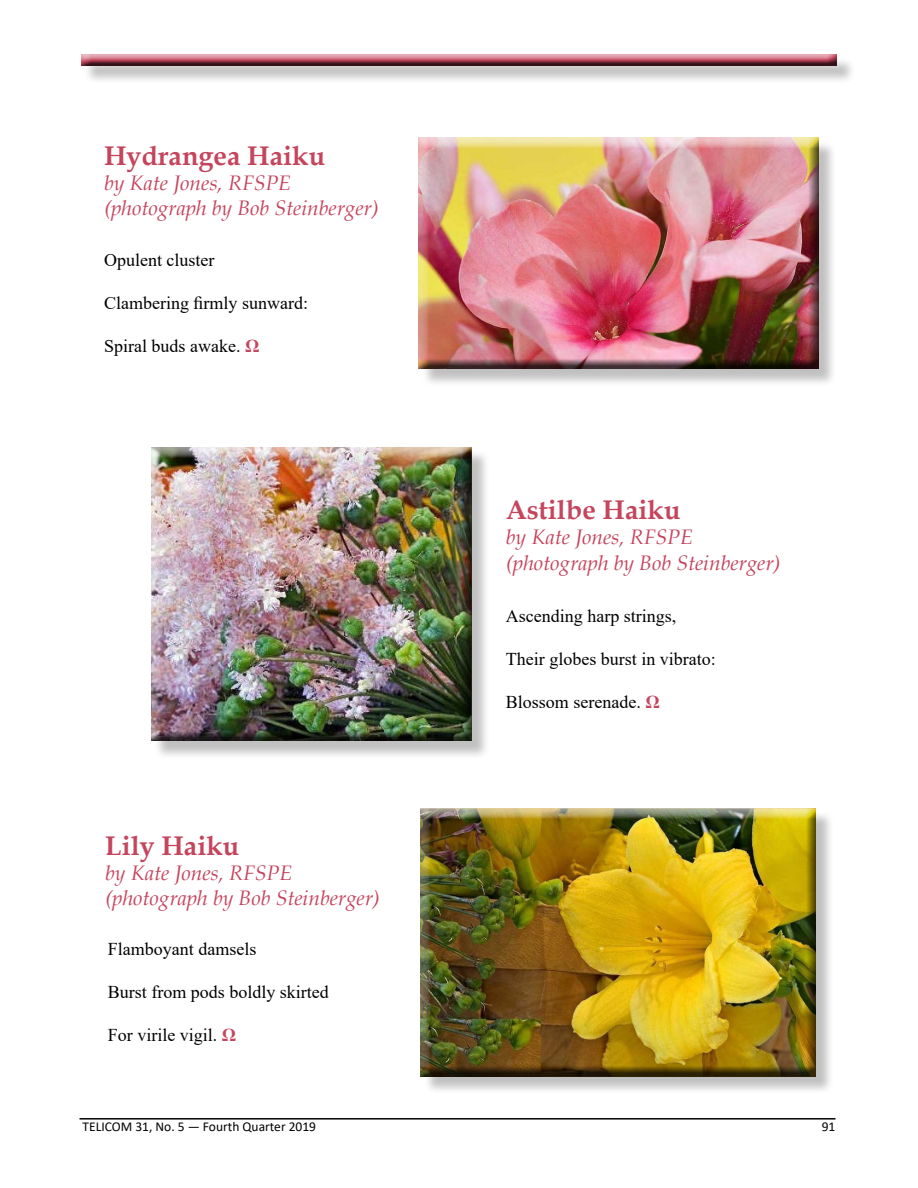
<style>
.page{position:relative;width:918px;height:1188px;background:#fff}
.page>*{position:absolute;margin:0;border:0;box-sizing:border-box;transform-origin:0 0}
.t1{font:700 27px "Book Antiqua";color:#c5455d}
.t2{font:italic 21px/25.2px "Book Antiqua";color:#c5455d}
.t3{font:18px "Times New Roman";color:#000}
.t4{font:13.5px "Calibri";color:#000}
.s1{font-weight:700;color:#c5455d}
</style>
<div class="page">
<hr style="left:80px;top:1118px;width:756px;height:2px;background:#000">
<div style="left:83px;top:56px;width:772px;height:29px;background:#000;opacity:.25"></div>
<div style="left:80px;top:54px;width:758px;height:14px;background:#000;opacity:.75"></div>
<div style="left:153px;top:449px;width:337px;height:310px;background:#000;opacity:.25"></div>
<div style="left:149px;top:447px;width:322px;height:295px;background:#000;opacity:.75"></div>
<div style="left:423px;top:811px;width:411px;height:284px;background:#000;opacity:.25"></div>
<div style="left:418px;top:809px;width:399px;height:268px;background:#000;opacity:.75"></div>
<div style="left:421px;top:140px;width:416px;height:247px;background:#000;opacity:.25"></div>
<div style="left:416px;top:138px;width:402px;height:231px;background:#000;opacity:.75"></div>
<h1 class="t1" style="left:104px;top:137px;width:223px">Hydrangea Haiku</h1>
<p class="t2" style="left:104px;top:170px;width:276px">by Kate Jones, RFSPE (photograph by Bob Steinberger)</p>
<p class="t3" style="left:104px;top:247px;width:112px">Opulent cluster</p>
<p class="t3" style="left:104px;top:290px;width:205px">Clambering firmly sunward:</p>
<p class="t3" style="left:104px;top:333px;width:157px">Spiral buds awake. <span class="s1">Ω</span></p>
<h1 class="t1" style="left:105px;top:827px;width:136px">Lily Haiku</h1>
<p class="t2" style="left:105px;top:859px;width:276px">by Kate Jones, RFSPE (photograph by Bob Steinberger)</p>
<p class="t3" style="left:108px;top:936px;width:150px">Flamboyant damsels</p>
<p class="t3" style="left:108px;top:979px;width:223px">Burst from pods boldly skirted</p>
<p class="t3" style="left:108px;top:1022px;width:130px">For virile vigil. <span class="s1">Ω</span></p>
<h1 class="t1" style="left:506px;top:492px;width:176px">Astilbe Haiku</h1>
<p class="t2" style="left:506px;top:524px;width:276px">by Kate Jones, RFSPE (photograph by Bob Steinberger)</p>
<p class="t3" style="left:506px;top:603px;width:172px">Ascending harp strings,</p>
<p class="t3" style="left:506px;top:646px;width:211px">Their globes burst in vibrato:</p>
<p class="t3" style="left:506px;top:689px;width:155px">Blossom serenade. <span class="s1">Ω</span></p>
<p class="t4" style="left:83px;top:1117px;width:235px">TELICOM 31, No. 5 — Fourth Quarter 2019</p>
<p class="t4" style="left:822px;top:1117px;width:15px">91</p>
</div>
